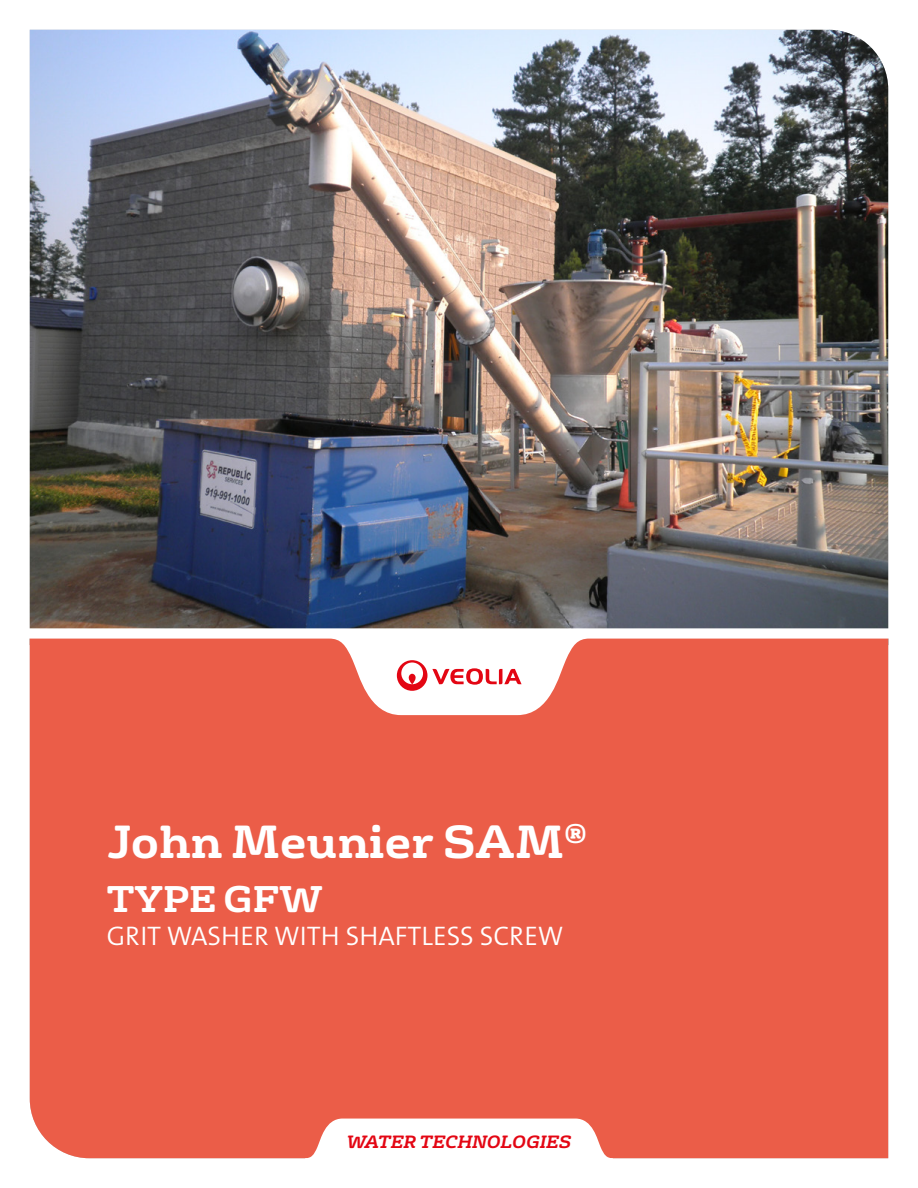
<style>
.page{position:relative;width:918px;height:1188px;background:#fff}
.page>*{position:absolute;margin:0;border:0;box-sizing:border-box;transform-origin:0 0}
.t1{font:700 45px "FS Rufus";color:#fff}
.t2{font:700 36px "FS Rufus";color:#fff}
.t3{font:27px "The Sans Veolia W4 Se Lig";color:#fff}
.t4{font:italic 700 17.25px "FS Rufus";color:#e30613}
</style>
<div class="page">
<img style="left:30px;top:30px;width:858px;height:598px">
<div style="left:30px;top:715px;width:858px;height:443px;background:#eb5d48"></div>
<svg style="left:29px;top:628px;width:860px;height:87px;fill:#eb5d48"></svg>
<svg style="left:397px;top:660px;width:125px;height:31px"></svg>
<svg style="left:305px;top:1119px;width:308px;height:40px"></svg>
<h1 class="t1" style="left:107px;top:803px;width:482px">John Meunier SAM<sup>®</sup></h1>
<h2 class="t2" style="left:107px;top:868px;width:217px">TYPE GFW</h2>
<p class="t3" style="left:107px;top:918px;width:458px">GRIT WASHER WITH SHAFTLESS SCREW</p>
<p class="t4" style="left:347px;top:1127px;width:226px">WATER TECHNOLOGIES</p>
</div>
